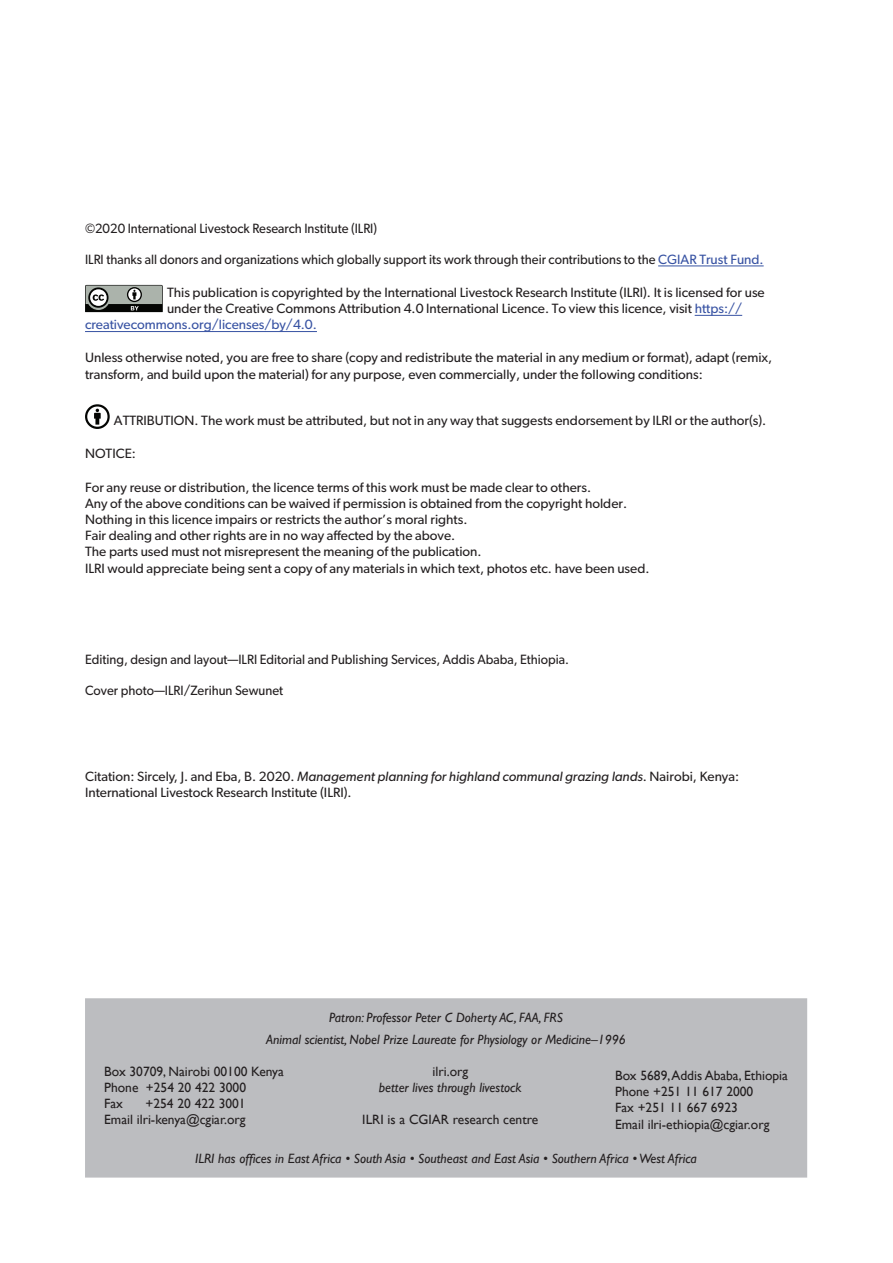
<style>
.page{position:relative;width:893px;height:1263px;background:#fff}
.page>*{position:absolute;margin:0;border:0;box-sizing:border-box;transform-origin:0 0}
.t1{font:13.5px/16.2px "Gibson";color:#231f20}
.t2{font:13.5px "Gibson";color:#231f20;scale:.95 1}
.t3{font:italic 13.5px/21px "Gill Sans";color:#231f20;text-align:center}
.t4{font:13.5px/16.2px "Gill Sans";color:#231f20}
.t5{font:13.5px "Gibson";color:#3853a3}
.s1{color:#3853a3}
.s2{font-style:italic}
</style>
<div class="page">
<div style="left:85px;top:998px;width:722px;height:179px;background:#bcbdc0"></div>
<svg style="left:85px;top:404px;width:25px;height:25px"></svg>
<hr style="left:85px;top:331px;width:232px;height:1px;background:#3853a3">
<hr style="left:695px;top:315px;width:47px;height:1px;background:#3853a3">
<hr style="left:658px;top:266px;width:106px;height:1px;background:#3853a3">
<svg style="left:85px;top:285px;width:78px;height:27px;background:#767a75"></svg>
<p class="t2" style="left:85px;top:220px;width:309px">©2020 International Livestock Research Institute (ILRI)</p>
<p class="t2" style="left:85px;top:251px;width:716px">ILRI thanks all donors and organizations which globally support its work through their contributions to the <span class="s1">CGIAR Trust Fund.</span></p>
<p class="t1" style="left:167px;top:284px;width:599px">This publication is copyrighted by the International Livestock Research Institute (ILRI). It is licensed for use</p>
<p class="t1" style="left:167px;top:300px;width:577px">under the Creative Commons Attribution 4.0 International Licence. To view this licence, visit <span class="s1">https://</span></p>
<p class="t5" style="left:85px;top:316px;width:233px">creativecommons.org/licenses/by/4.0.</p>
<p class="t1" style="left:85px;top:349px;width:689px">Unless otherwise noted, you are free to share (copy and redistribute the material in any medium or format), adapt (remix, transform, and build upon the material) for any purpose, even commercially, under the following conditions:</p>
<p class="t1" style="left:114px;top:412px;width:654px">ATTRIBUTION. The work must be attributed, but not in any way that suggests endorsement by ILRI or the author(s).</p>
<p class="t1" style="left:85px;top:445px;width:52px">NOTICE:</p>
<p class="t1" style="left:85px;top:479px;width:566px">For any reuse or distribution, the licence terms of this work must be made clear to others.<br>Any of the above conditions can be waived if permission is obtained from the copyright holder.<br>Nothing in this licence impairs or restricts the author’s moral rights.<br>Fair dealing and other rights are in no way affected by the above.<br>The parts used must not misrepresent the meaning of the publication.<br>ILRI would appreciate being sent a copy of any materials in which text, photos etc. have been used.</p>
<p class="t2" style="left:85px;top:651px;width:511px">Editing, design and layout—ILRI Editorial and Publishing Services, Addis Ababa, Ethiopia.</p>
<p class="t2" style="left:85px;top:682px;width:210px">Cover photo—ILRI/Zerihun Sewunet</p>
<p class="t1" style="left:85px;top:768px;width:656px">Citation: Sircely, J. and Eba, B. 2020. <span class="s2">Management planning for highland communal grazing lands</span>. Nairobi, Kenya:<br>International Livestock Research Institute (ILRI).</p>
<p class="t3" style="left:266px;top:1007px;width:361px">Patron: Professor Peter C Doherty AC, FAA, FRS<br>Animal scientist, Nobel Prize Laureate for Physiology or Medicine–1996</p>
<p class="t4" style="left:104px;top:1063px;width:181px">Box 30709, Nairobi 00100 Kenya<br>Phone +254 20 422 3000<br>Fax</p>
<p class="t4" style="left:432px;top:1063px;width:37px">ilri.org</p>
<p class="t3" style="left:379px;top:1077px;width:144px">better lives through livestock</p>
<p class="t4" style="left:362px;top:1111px;width:178px">ILRI is a CGIAR research centre</p>
<p class="t4" style="left:615px;top:1067px;width:174px">Box 5689, Addis Ababa, Ethiopia<br>Phone +251 11 617 2000<br>Fax +251 11 667 6923<br>Email ilri-ethiopia@cgiar.org</p>
<p class="t3" style="left:195px;top:1148px;width:503px">ILRI has offices in East Africa • South Asia • Southeast and East Asia • Southern Africa • West Africa</p>
<p class="t4" style="left:104px;top:1095px;width:143px;text-align:right">+254 20 422 3001<br>Email ilri-kenya@cgiar.org</p>
</div>
